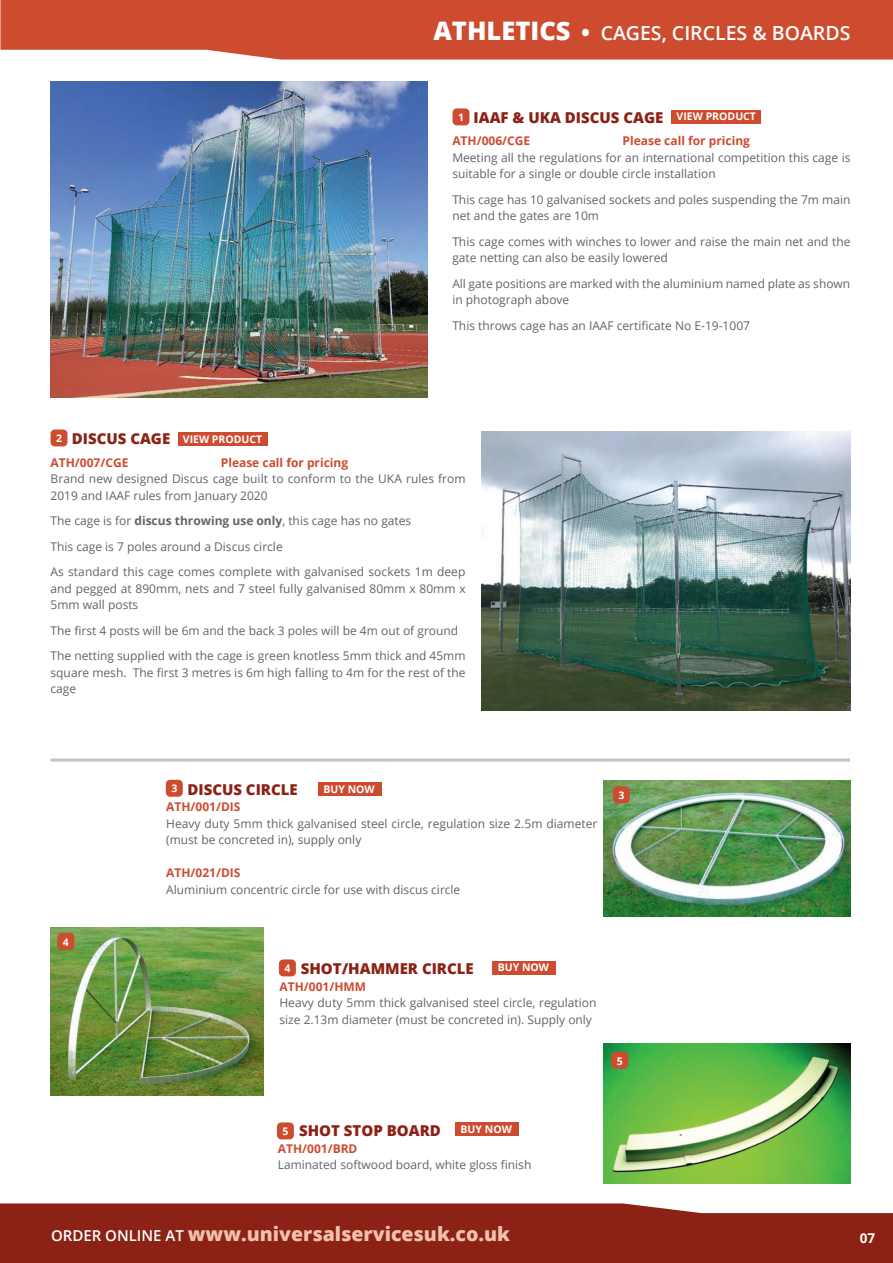
<style>
.page{position:relative;width:893px;height:1263px;background:#fff}
.page>*{position:absolute;margin:0;border:0;box-sizing:border-box;transform-origin:0 0}
.t1{font:800 19.5px "Open Sans";color:#f0c2ad}
.t2{font:600 19.5px "Open Sans";color:#fff}
.t3{font:800 15px "Open Sans";color:#8c2115}
.t4{font:700 13.5px "Open Sans";color:#fff}
.t5{font:12px/16.5px "Open Sans";color:#62636c}
.t6{font:700 12px "Open Sans";color:#cd4b2f}
.t7{font:700 10.5px "Open Sans";color:#fff}
.s1{font-weight:800;font-size:25.5px}
.s2{font-weight:800;font-size:21px}
.s3{font-weight:700}
.s4{font-weight:600;font-size:15px;color:#fff}
</style>
<div class="page">
<div style="left:0;top:0;width:893px;height:60px;background:#cd4b2f"></div>
<div style="left:0;top:1203px;width:893px;height:60px;background:#8c2115"></div>
<img style="left:604px;top:1044px;width:246px;height:139px">
<img style="left:51px;top:81px;width:376px;height:317px">
<img style="left:481px;top:432px;width:369px;height:278px">
<img style="left:51px;top:927px;width:213px;height:169px">
<img style="left:604px;top:780px;width:246px;height:136px">
<hr style="left:51px;top:758px;width:799px;height:3px;background:#c3c3c8">
<div style="left:453px;top:108px;width:16px;height:17px;background:#cd4b2f;border-radius:4px"></div>
<div style="left:51px;top:429px;width:16px;height:17px;background:#cd4b2f;border-radius:4px"></div>
<div style="left:166px;top:780px;width:17px;height:17px;background:#cd4b2f;border-radius:4px"></div>
<div style="left:613px;top:786px;width:17px;height:17px;background:#cd4b2f;border-radius:4px"></div>
<div style="left:57px;top:933px;width:17px;height:17px;background:#cd4b2f;border-radius:4px"></div>
<div style="left:279px;top:959px;width:17px;height:17px;background:#cd4b2f;border-radius:4px"></div>
<div style="left:611px;top:1052px;width:17px;height:17px;background:#cd4b2f;border-radius:4px"></div>
<div style="left:277px;top:1122px;width:17px;height:17px;background:#cd4b2f;border-radius:4px"></div>
<div style="left:318px;top:782px;width:63px;height:14px;background:#cd4b2f"></div>
<div style="left:492px;top:961px;width:64px;height:13px;background:#cd4b2f"></div>
<div style="left:455px;top:1123px;width:63px;height:13px;background:#cd4b2f"></div>
<div style="left:178px;top:433px;width:89px;height:13px;background:#cd4b2f"></div>
<div style="left:672px;top:110px;width:89px;height:13px;background:#cd4b2f"></div>
<h1 class="t2" style="left:433px;top:19px;width:418px"><span class="s1">ATHLETICS</span> <span class="s2">•</span> CAGES, CIRCLES &amp; BOARDS</h1>
<p class="t3" style="left:474px;top:106px;width:191px">IAAF &amp; UKA DISCUS CAGE</p>
<p class="t6" style="left:452px;top:132px;width:79px">ATH/006/CGE</p>
<p class="t6" style="left:623px;top:132px;width:129px">Please call for pricing</p>
<p class="t5" style="left:452px;top:149px;width:400px">Meeting all the regulations for an international competition this cage is suitable for a single or double circle installation</p>
<p class="t5" style="left:452px;top:191px;width:400px">This cage has 10 galvanised sockets and poles suspending the 7m main net and the gates are 10m</p>
<p class="t5" style="left:452px;top:233px;width:400px">This cage comes with winches to lower and raise the main net and the gate netting can also be easily lowered</p>
<p class="t5" style="left:452px;top:275px;width:399px">All gate positions are marked with the aluminium named plate as shown in photograph above</p>
<p class="t5" style="left:452px;top:317px;width:299px">This throws cage has an IAAF certificate No E-19-1007</p>
<p class="t7" style="left:677px;top:109px;width:81px">VIEW PRODUCT</p>
<p class="t7" style="left:458px;top:110px;width:7px">1</p>
<p class="t3" style="left:72px;top:427px;width:100px">DISCUS CAGE</p>
<p class="t6" style="left:51px;top:454px;width:79px">ATH/007/CGE</p>
<p class="t6" style="left:221px;top:454px;width:129px">Please call for pricing</p>
<p class="t5" style="left:51px;top:470px;width:417px">Brand new designed Discus cage built to conform to the UKA rules from<br>2019 and IAAF rules from January 2020</p>
<p class="t5" style="left:51px;top:508px;width:416px;line-height:25.5px">The cage is for <span class="s3">discus throwing use only</span>, this cage has no gates<br>This cage is 7 poles around a Discus circle<br>As standard this cage comes complete with galvanised sockets 1m deep</p>
<p class="t5" style="left:51px;top:580px;width:417px">and pegged at 890mm, nets and 7 steel fully galvanised 80mm x 80mm x<br>5mm wall posts</p>
<p class="t5" style="left:51px;top:617px;width:417px;line-height:25.5px">The first 4 posts will be 6m and the back 3 poles will be 4m out of ground<br>The netting supplied with the cage is green knotless 5mm thick and 45mm</p>
<p class="t5" style="left:51px;top:664px;width:417px">square mesh. The first 3 metres is 6m high falling to 4m for the rest of the cage</p>
<p class="t7" style="left:56px;top:431px;width:7px">2</p>
<p class="t7" style="left:183px;top:432px;width:81px">VIEW PRODUCT</p>
<p class="t7" style="left:63px;top:934px;width:7px">4</p>
<p class="t3" style="left:187px;top:778px;width:112px">DISCUS CIRCLE</p>
<p class="t6" style="left:166px;top:798px;width:76px">ATH/001/DIS</p>
<p class="t5" style="left:166px;top:815px;width:433px">Heavy duty 5mm thick galvanised steel circle, regulation size 2.5m diameter (must be concreted in), supply only</p>
<p class="t6" style="left:166px;top:864px;width:76px">ATH/021/DIS</p>
<p class="t5" style="left:166px;top:881px;width:296px">Aluminium concentric circle for use with discus circle</p>
<p class="t7" style="left:171px;top:781px;width:7px">3</p>
<p class="t7" style="left:323px;top:782px;width:53px">BUY NOW</p>
<p class="t7" style="left:618px;top:788px;width:7px">3</p>
<p class="t3" style="left:301px;top:957px;width:175px">SHOT/HAMMER CIRCLE</p>
<p class="t6" style="left:279px;top:978px;width:88px">ATH/001/HMM</p>
<p class="t5" style="left:279px;top:994px;width:318px">Heavy duty 5mm thick galvanised steel circle, regulation size 2.13m diameter (must be concreted in). Supply only</p>
<p class="t7" style="left:498px;top:960px;width:53px">BUY NOW</p>
<p class="t7" style="left:284px;top:961px;width:7px">4</p>
<p class="t7" style="left:617px;top:1053px;width:7px">5</p>
<p class="t3" style="left:299px;top:1119px;width:143px">SHOT STOP BOARD</p>
<p class="t6" style="left:278px;top:1140px;width:81px">ATH/001/BRD</p>
<p class="t5" style="left:278px;top:1156px;width:255px">Laminated softwood board, white gloss finish</p>
<p class="t7" style="left:461px;top:1122px;width:53px">BUY NOW</p>
<p class="t7" style="left:282px;top:1124px;width:7px">5</p>
<h1 class="t1" style="left:51px;top:1219px;width:460px"><span class="s4">ORDER ONLINE AT</span> www.universalservicesuk.co.uk</h1>
<p class="t4" style="left:860px;top:1228px;width:17px">07</p>
</div>
